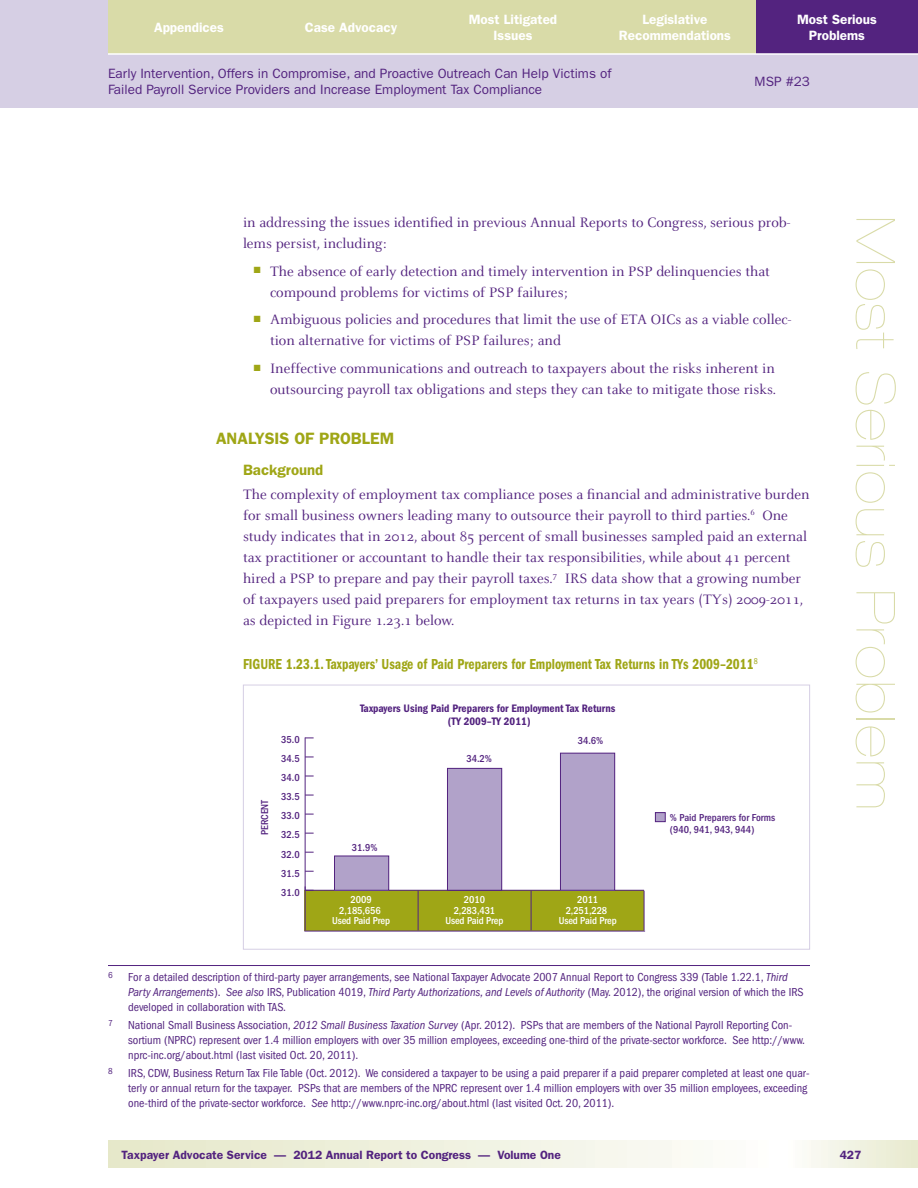
<style>
.page{position:relative;width:918px;height:1188px;background:#fff}
.page>*{position:absolute;margin:0;border:0;box-sizing:border-box;transform-origin:0 0}
.t1{font:900 expanded 54px "Helvetica Neue";letter-spacing:.04em;color:#d9dba8}
.Subhead_1{font:600 16.5px "Franklin Gothic";color:#9fa616}
.Body_Text{font:15px/21px "Celeste";color:#53237f}
.Table_Figure_Title{font:600 condensed 15px "Franklin Gothic";color:#9fa616;scale:.9 1}
.Subhead_2{font:600 15px "Franklin Gothic";color:#9fa616}
.t2{font:13.5px/16.5px "Franklin Gothic";color:#53237f}
.t3{font:600 13.5px/16.5px "Franklin Gothic";color:#fff;text-align:center}
.IGNORE_Footnote{font:condensed 12px/15px "Franklin Gothic";color:#53237f}
.t4{font:600 12px "Franklin Gothic";color:#53237f}
.t5{font:600 condensed 11.25px/13.5px "Franklin Gothic";color:#53237f;text-align:center}
.t6{font:500 condensed 10.5px/12.6px "Franklin Gothic";color:#53237f}
.t7{font:500 condensed 10.5px/10.5px "Franklin Gothic";letter-spacing:-.01em;color:#fff;text-align:center}
.IGNORE_Footnote-2{font:condensed 9px "Franklin Gothic";color:#53237f}
.s1{color:#9fa616}
.s2{font-style:italic}
</style>
<div class="page">
<svg style="left:108px;top:1141px;width:585px;height:27px;background:#eff0dd"></svg>
<div style="left:0;top:0;width:918px;height:108px;background:#d6cfe4"></div>
<div style="left:770px;top:1141px;width:148px;height:27px;background:linear-gradient(to right,#fff,#e7e9cd)"></div>
<div style="left:756px;top:0;width:162px;height:54px;background:#53237f"></div>
<div style="left:594px;top:0;width:162px;height:54px;background:#d9dba8"></div>
<div style="left:432px;top:0;width:162px;height:54px;background:#d9dba8"></div>
<div style="left:108px;top:0;width:162px;height:54px;background:#d9dba8"></div>
<div style="left:270px;top:0;width:162px;height:54px;background:#d9dba8"></div>
<hr style="left:108px;top:53px;width:810px;height:2px;background:#fff">
<hr style="left:108px;top:965px;width:702px;height:1px;background:#53237f">
<div style="left:304px;top:891px;width:340px;height:40px;background:#9fa616"></div>
<hr style="left:304px;top:931px;width:341px;height:1px;background:#53237f">
<hr style="left:305px;top:890px;width:339px;height:1px;background:#53237f">
<hr style="left:418px;top:891px;width:1px;height:39px;background:#53237f">
<hr style="left:531px;top:891px;width:1px;height:39px;background:#53237f">
<hr style="left:644px;top:891px;width:1px;height:39px;background:#53237f">
<hr style="left:305px;top:737px;width:1px;height:194px;background:#53237f">
<svg style="left:305px;top:886px;width:9px;height:5px"></svg>
<div style="left:335px;top:856px;width:54px;height:34px;background:#b1a2c9"></div>
<div style="left:334px;top:856px;width:55px;height:35px;border:1px solid #53237f"></div>
<div style="left:447px;top:768px;width:55px;height:122px;background:#b1a2c9"></div>
<div style="left:447px;top:768px;width:55px;height:123px;border:1px solid #53237f"></div>
<div style="left:560px;top:753px;width:55px;height:137px;background:#b1a2c9"></div>
<div style="left:560px;top:753px;width:55px;height:138px;border:1px solid #53237f"></div>
<div style="left:655px;top:813px;width:10px;height:9px;background:#b1a2c9"></div>
<div style="left:655px;top:812px;width:11px;height:10px;border:1px solid #53237f"></div>
<div style="left:243px;top:685px;width:567px;height:265px;border:1px solid #d6cfe4"></div>
<p class="t3" style="left:154px;top:19px;width:71px">Appendices</p>
<p class="t3" style="left:305px;top:19px;width:94px">Case Advocacy</p>
<p class="t3" style="left:469px;top:11px;width:90px">Most Litigated<br>Issues</p>
<p class="t3" style="left:619px;top:11px;width:114px">Legislative<br>Recommendations</p>
<p class="t3" style="left:797px;top:11px;width:81px">Most Serious<br>Problems</p>
<p class="t2" style="left:108px;top:65px;width:505px">Early Intervention, Offers in Compromise, and Proactive Outreach Can Help Victims of<br>Failed Payroll Service Providers and Increase Employment Tax Compliance</p>
<p class="t2" style="left:755px;top:73px;width:57px">MSP #23</p>
<p class="Body_Text" style="left:243px;top:212px;width:549px">in addressing the issues identified in previous Annual Reports to Congress, serious prob-</p>
<h1 class="t1" style="left:907px;top:216px;width:596px;rotate:90deg">Most Serious Problem</h1>
<p class="Body_Text" style="left:243px;top:233px;width:145px">lems persist, including:</p>
<p class="Body_Text" style="left:270px;top:261px;width:501px;text-indent:-16px"><span class="s1">■</span> The absence of early detection and timely intervention in PSP delinquencies that compound problems for victims of PSP failures;</p>
<p class="Body_Text" style="left:270px;top:310px;width:523px;text-indent:-16px"><span class="s1">■</span> Ambiguous policies and procedures that limit the use of ETA OICs as a viable collec&shy;tion alternative for victims of PSP failures; and</p>
<p class="Body_Text" style="left:254px;top:358px;width:524px;text-align:right"><span class="s1">■</span> Ineffective communications and outreach to taxpayers about the risks inherent in outsourcing payroll tax obligations and steps they can take to mitigate those risks.</p>
<p class="Subhead_1" style="left:216px;top:428px;width:180px">ANALYSIS OF PROBLEM</p>
<p class="Subhead_2" style="left:243px;top:461px;width:82px">Background</p>
<p class="Body_Text" style="left:243px;top:485px;width:568px">The complexity of employment tax compliance poses a financial and administrative burden for small business owners leading many to outsource their payroll to third parties.<sup>6</sup> One study indicates that in 2012, about 85 percent of small businesses sampled paid an external tax practitioner or accountant to handle their tax responsibilities, while about 41 percent hired a PSP to prepare and pay their payroll taxes.<sup>7</sup> IRS data show that a growing number of taxpayers used paid preparers for employment tax returns in tax years (TYs) 2009-2011, as depicted in Figure 1.23.1 below.</p>
<p class="Table_Figure_Title" style="left:243px;top:656px;width:573px">FIGURE 1.23.1. Taxpayers’ Usage of Paid Preparers for Employment Tax Returns in TYs 2009–2011<sup>8</sup></p>
<p class="t5" style="left:360px;top:701px;width:257px">Taxpayers Using Paid Preparers for Employment Tax Returns (TY 2009–TY 2011)</p>
<p class="t6" style="left:281px;top:734px;width:20px">35.0</p>
<p class="t6" style="left:578px;top:734px;width:27px">34.6%</p>
<p class="t6" style="left:466px;top:752px;width:27px">34.2%</p>
<p class="t6" style="left:281px;top:753px;width:20px">34.5</p>
<p class="t6" style="left:281px;top:772px;width:20px">34.0</p>
<p class="t6" style="left:281px;top:791px;width:20px">33.5</p>
<p class="t6" style="left:259px;top:835px;width:37px;rotate:-90deg">PERCENT</p>
<p class="t6" style="left:281px;top:810px;width:20px">33.0</p>
<p class="t6" style="left:670px;top:811px;width:107px">% Paid Preparers for Forms (940, 941, 943, 944)</p>
<p class="t6" style="left:281px;top:829px;width:20px">32.5</p>
<p class="t6" style="left:281px;top:848px;width:20px">32.0</p>
<p class="t6" style="left:281px;top:867px;width:20px">31.5</p>
<p class="t6" style="left:281px;top:886px;width:20px">31.0</p>
<p class="t6" style="left:352px;top:841px;width:27px">31.9%</p>
<p class="t7" style="left:332px;top:895px;width:59px">2009<br>2,185,656<br>Used Paid Prep</p>
<p class="t7" style="left:446px;top:895px;width:59px">2010<br>2,283,431<br>Used Paid Prep</p>
<p class="t7" style="left:559px;top:895px;width:59px">2011<br>2,251,228<br>Used Paid Prep</p>
<p class="IGNORE_Footnote-2" style="left:108px;top:969px;width:6px">6</p>
<p class="IGNORE_Footnote" style="left:128px;top:969px;width:677px">For a detailed description of third-party payer arrangements, see National Taxpayer Advocate 2007 Annual Report to Congress 339 (Table 1.22.1, <span class="s2">Third<br>Party Arrangements</span>). <span class="s2">See also</span> IRS, Publication 4019, <span class="s2">Third Party Authorizations, and Levels of Authority</span> (May. 2012), the original version of which the IRS developed in collaboration with TAS.</p>
<p class="IGNORE_Footnote-2" style="left:108px;top:1018px;width:6px">7</p>
<p class="IGNORE_Footnote" style="left:128px;top:1017px;width:678px">National Small Business Association, <span class="s2">2012 Small Business Taxation Survey</span> (Apr. 2012). PSPs that are members of the National Payroll Reporting Con&shy;sortium (NPRC) represent over 1.4 million employers with over 35 million employees, exceeding one-third of the private-sector workforce. See http://www. nprc-inc.org/about.html (last visited Oct. 20, 2011).</p>
<p class="IGNORE_Footnote-2" style="left:108px;top:1066px;width:6px">8</p>
<p class="IGNORE_Footnote" style="left:128px;top:1066px;width:683px">IRS, CDW, Business Return Tax File Table (Oct. 2012). We considered a taxpayer to be using a paid preparer if a paid preparer completed at least one quar&shy;terly or annual return for the taxpayer. PSPs that are members of the NPRC represent over 1.4 million employers with over 35 million employees, exceeding one-third of the private-sector workforce. <span class="s2">See</span> http://www.nprc-inc.org/about.html (last visited Oct. 20, 2011).</p>
<p class="t4" style="left:122px;top:1148px;width:441px">Taxpayer Advocate Service — 2012 Annual Report to Congress — Volume One</p>
<p class="t4" style="left:840px;top:1148px;width:23px">427</p>
</div>
